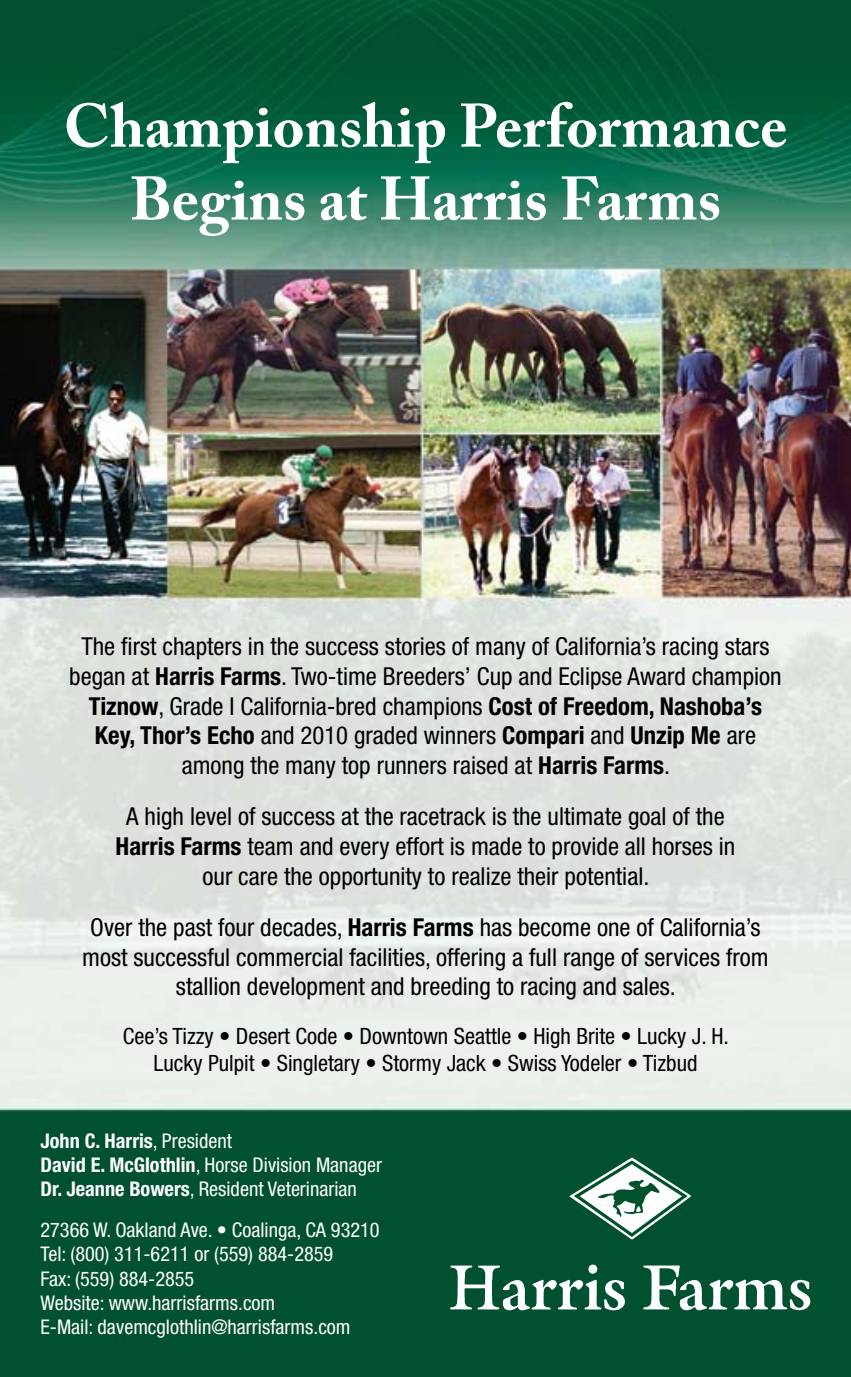
<style>
.page{position:relative;width:851px;height:1377px;background:#fff}
.page>*{position:absolute;margin:0;border:0;box-sizing:border-box;transform-origin:0 0}
.t1{font:700 60.75px/72.9px "Adobe Caslon Pro";color:#fff;text-align:center}
.t2{font:condensed 24.75px/29.7px "Helvetica Neue";color:#000;text-align:center}
.t3{font:condensed 22.5px/27px "Helvetica Neue";color:#000;text-align:center}
.t4{font:condensed 20.25px/24.3px "Helvetica Neue";color:#fff}
.s1{font-weight:700}
</style>
<div class="page">
<img style="left:0;top:0;width:850px;height:1377px">
<svg style="left:565px;top:1155px;width:130px;height:87px"></svg>
<svg style="left:643px;top:1265px;width:167px;height:45px"></svg>
<svg style="left:450px;top:1265px;width:174px;height:45px"></svg>
<h1 class="t1" style="left:63px;top:89px;width:725px">Championship Performance<br>Begins at Harris Farms</h1>
<p class="t2" style="left:69px;top:632px;width:713px">The first chapters in the success stories of many of California’s racing stars began at <span class="s1">Harris Farms</span>. Two-time Breeders’ Cup and Eclipse Award champion <span class="s1">Tiznow</span>, Grade I California-bred champions <span class="s1">Cost of Freedom, Nashoba’s Key, Thor’s Echo</span> and 2010 graded winners <span class="s1">Compari</span> and <span class="s1">Unzip Me</span> are among the many top runners raised at <span class="s1">Harris Farms</span>.</p>
<p class="t2" style="left:116px;top:802px;width:621px">A high level of success at the racetrack is the ultimate goal of the<br><span class="s1">Harris Farms</span> team and every effort is made to provide all horses in our care the opportunity to realize their potential.</p>
<p class="t2" style="left:82px;top:912px;width:688px">Over the past four decades, <span class="s1">Harris Farms</span> has become one of California’s most successful commercial facilities, offering a full range of services from stallion development and breeding to racing and sales.</p>
<p class="t3" style="left:123px;top:1022px;width:607px">Cee’s Tizzy • Desert Code • Downtown Seattle • High Brite • Lucky J. H.<br>Lucky Pulpit • Singletary • Stormy Jack • Swiss Yodeler • Tizbud</p>
<p class="t4" style="left:40px;top:1128px;width:343px"><span class="s1">John C. Harris</span>, President<br><span class="s1">David E. McGlothlin</span>, Horse Division Manager<br><span class="s1">Dr. Jeanne Bowers</span>, Resident Veterinarian</p>
<p class="t4" style="left:40px;top:1217px;width:340px">27366 W. Oakland Ave. • Coalinga, CA 93210<br>Tel: (800) 311-6211 or (559) 884-2859<br>Fax: (559) 884-2855<br>Website: www.harrisfarms.com<br>E-Mail: davemcglothlin@harrisfarms.com</p>
</div>
